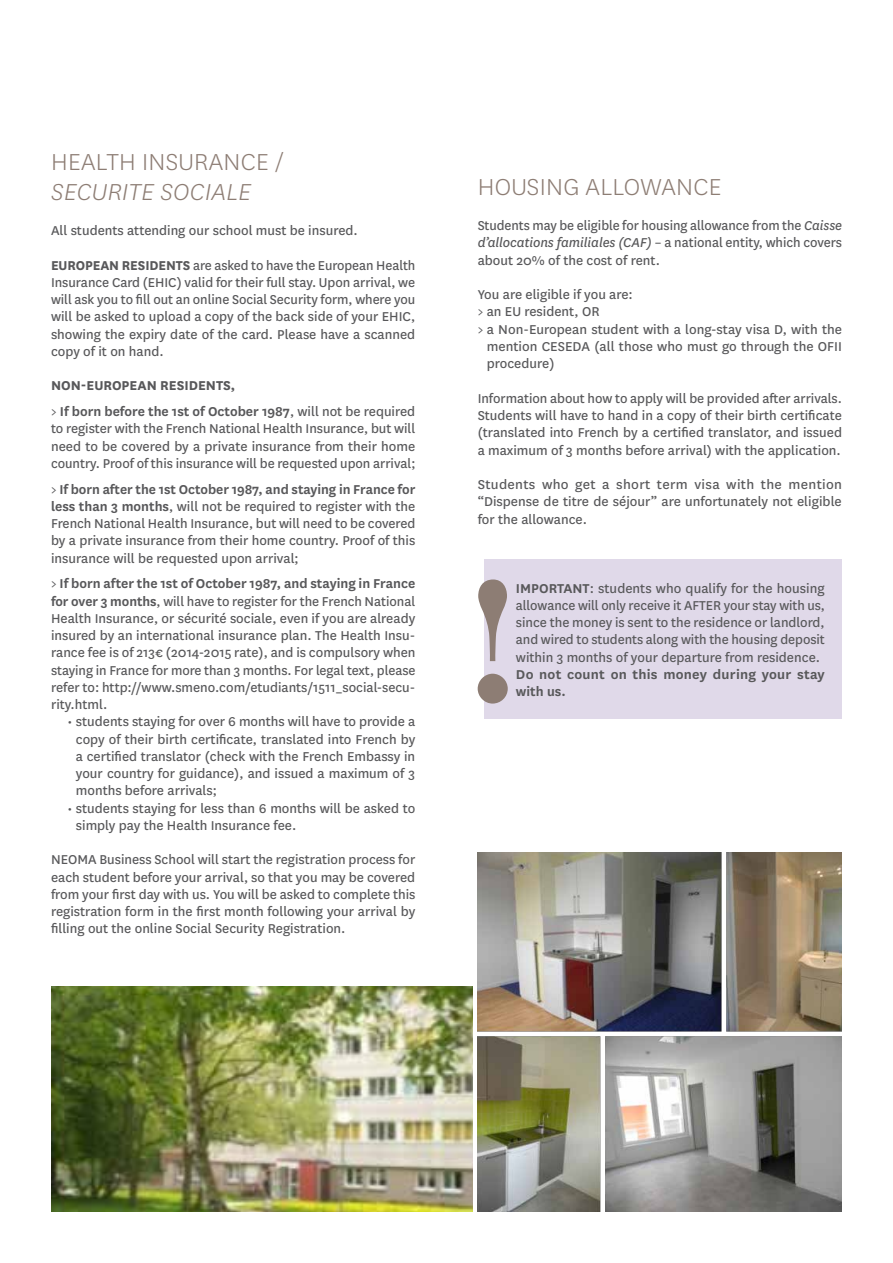
<style>
.page{position:relative;width:893px;height:1263px;background:#fff}
.page>*{position:absolute;margin:0;border:0;box-sizing:border-box;transform-origin:0 0}
.t1{font:300 27px "National";letter-spacing:.01em;color:#8d7d74}
.t2{font:italic 300 27px "National";letter-spacing:.01em;color:#8d7d74}
.t3{font:15px/17.2px "National";color:#58585a;text-align:justify}
.t4{font:600 15px/25.8px "National";color:#58585a;text-align:center}
.t5{font:700 15px "National";color:#58585a}
.s1{font-weight:700}
.s2{font-weight:400}
.s3{font-weight:600}
.s4{font-style:italic}
</style>
<div class="page">
<div style="left:485px;top:559px;width:357px;height:160px;background:#e0d9e9"></div>
<svg style="left:478px;top:579px;width:30px;height:124px"></svg>
<img style="left:478px;top:853px;width:364px;height:359px">
<img style="left:51px;top:986px;width:421px;height:226px">
<h1 class="t1" style="left:51px;top:145px;width:15px">HEAL</h1>
<h1 class="t1" style="left:106px;top:145px;width:179px">TH I NSURANCE /</h1>
<h1 class="t2" style="left:51px;top:175px;width:202px">SECURITE SOCIALE</h1>
<p class="t3" style="left:51px;top:221px;width:308px">All students attending our school must be insured.</p>
<p class="t5" style="left:51px;top:254px;width:17px">EUROPEAN</p>
<p class="t5" style="left:122px;top:254px;width:9px">RESIDENTS</p>
<p class="t3" style="left:51px;top:255px;width:366px;text-indent:142px">are asked to have the European Health Insurance Card (EHIC) valid for their full stay. Upon arrival, we will ask you to fill out an online Social Security form, where you will be asked to upload a copy of the back side of your EHIC, showing the expiry date of the card. Please have a scanned copy of it on hand.</p>
<p class="t5" style="left:51px;top:375px;width:53px">NON-EUROPEAN</p>
<p class="t5" style="left:160px;top:375px;width:9px">RESIDENTS</p>
<p class="t4" style="left:51px;top:372px;width:366px"><span class="s1">,<br></span><span class="s2">&gt;</span> If born before the 1st of October 1987<span class="s2">, will not be required</span></p>
<p class="t3" style="left:51px;top:419px;width:366px">to register with the French National Health Insurance, but will need to be covered by a private insurance from their home country. Proof of this insurance will be requested upon arrival;</p>
<p class="t3" style="left:51px;top:480px;width:366px">&gt; <span class="s3">If born after the 1st October 1987, and staying in France for less than 3 months</span>, will not be required to register with the French National Health Insurance, but will need to be covered by a private insurance from their home country. Proof of this insurance will be requested upon arrival;</p>
<p class="t3" style="left:51px;top:574px;width:366px">&gt; <span class="s3">If born after the 1st of October 1987, and staying in France for over 3 months</span>, will have to register for the French National Health Insurance, or sécurité sociale, even if you are already insured by an international insurance plan. The Health Insu&shy;rance fee is of 213€ (2014-2015 rate), and is compulsory when staying in France for more than 3 months. For legal text, please refer to: http://www.smeno.com/etudiants/1511_social-secu&shy;rity.html.</p>
<p class="t3" style="left:76px;top:712px;width:341px;text-indent:-8px">• students staying for over 6 months will have to provide a copy of their birth certificate, translated into French by a certified translator (check with the French Embassy in your country for guidance), and issued a maximum of 3 months before arrivals;</p>
<p class="t3" style="left:76px;top:799px;width:341px;text-indent:-8px">• students staying for less than 6 months will be asked to simply pay the Health Insurance fee.</p>
<p class="t3" style="left:51px;top:850px;width:366px">NEOMA Business School will start the registration process for each student before your arrival, so that you may be covered from your first day with us. You will be asked to complete this registration form in the first month following your arrival by filling out the online Social Security Registration.</p>
<h1 class="t1" style="left:478px;top:170px;width:14px">HOUSI</h1>
<h1 class="t1" style="left:546px;top:170px;width:54px">NG ALLO</h1>
<h1 class="t1" style="left:640px;top:170px;width:67px">WANCE</h1>
<p class="t3" style="left:478px;top:216px;width:366px">Students may be eligible for housing allowance from the <span class="s4">Caisse d’allocations familiales (CAF)</span> – a national entity, which covers about 20% of the cost of rent.</p>
<p class="t3" style="left:478px;top:285px;width:157px">You are eligible if you are:</p>
<p class="t3" style="left:478px;top:302px;width:123px">&gt; an EU resident, OR</p>
<p class="t3" style="left:478px;top:320px;width:366px">&gt; a Non-European student with a long-stay visa D, with the</p>
<p class="t3" style="left:487px;top:337px;width:357px">mention CESEDA (all those who must go through the OFII</p>
<p class="t3" style="left:487px;top:354px;width:69px">procedure)</p>
<p class="t3" style="left:478px;top:389px;width:366px">Information about how to apply will be provided after arrivals.<br>Students will have to hand in a copy of their birth certificate (translated into French by a certified translator, and issued a maximum of 3 months before arrival) with the application.</p>
<p class="t3" style="left:478px;top:475px;width:366px">Students who get a short term visa with the mention “Dispense de titre de séjour” are unfortunately not eligible for the allowance.</p>
<p class="t3" style="left:516px;top:578px;width:311px"><span class="s3">IMPORTANT</span>: students who qualify for the housing allowance will only receive it AFTER your stay with us, since the money is sent to the residence or landlord, and wired to students along with the housing deposit within 3 months of your departure from residence.</p>
<p class="t4" style="left:516px;top:665px;width:310px;line-height:17.2px;text-align:left">Do not count on this money during your stay with us.</p>
</div>
